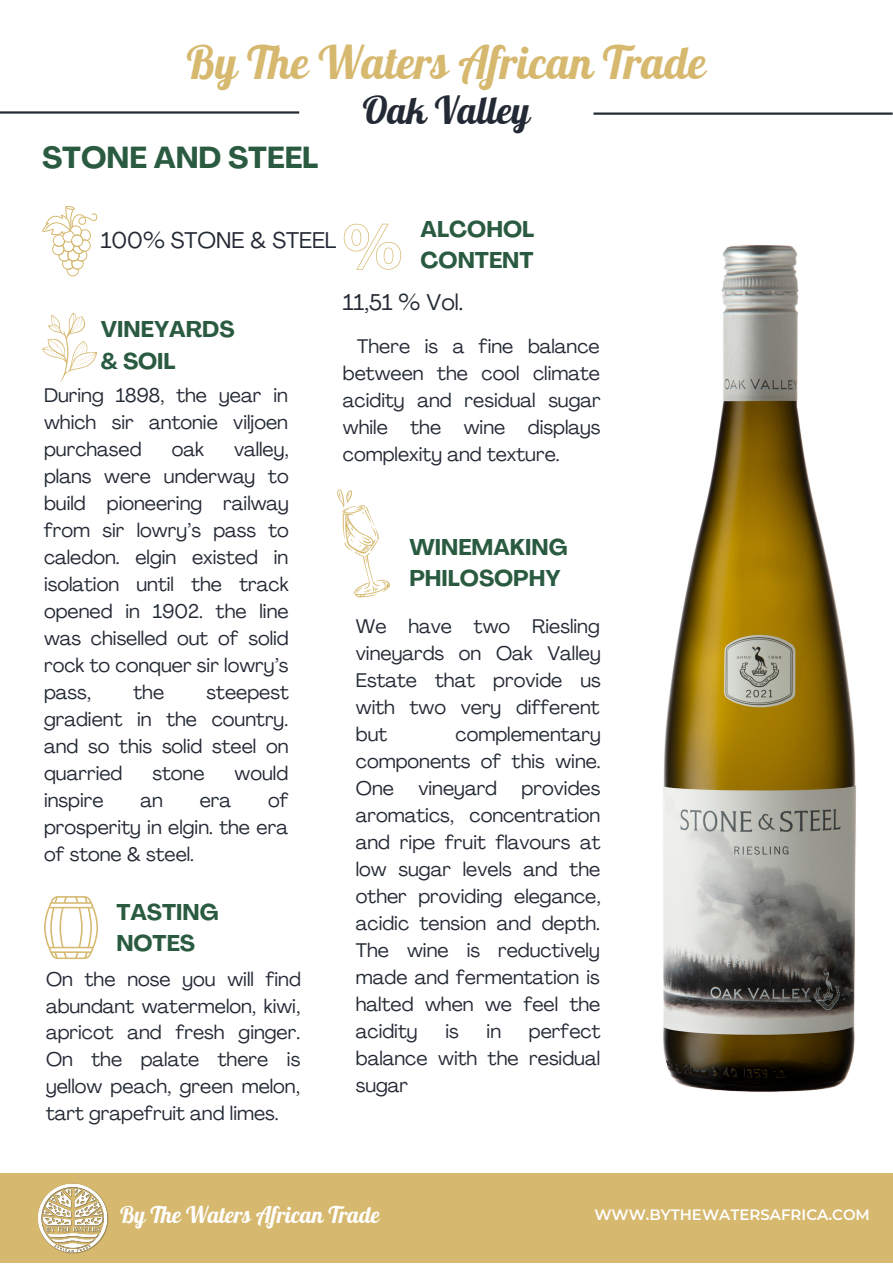
<style>
.page{position:relative;width:893px;height:1264px;background:#fff}
.page>*{position:absolute;margin:0;border:0;box-sizing:border-box;transform-origin:0 0}
.t1{font:45px "Lobster";color:#d6b86e}
.t2{font:37.5px "Lobster";color:#242a35}
.t3{font:700 30px "Agrandir";color:#2a5b41}
.t4{font:700 22.5px/31.5px "Agrandir";color:#2a5b41}
.t5{font:22.5px "Agrandir";color:#242a35}
.t6{font:22.5px "Lobster";color:#fff}
.t7{font:19.5px/27px "Agrandir";color:#242a35;text-align:justify}
.t8{font:600 15px "Montserrat";color:#fff}
</style>
<div class="page">
<svg style="left:42px;top:206px;width:55px;height:70px"></svg>
<svg style="left:42px;top:312px;width:55px;height:70px"></svg>
<div style="left:0;top:1173px;width:892px;height:89px;background:#d6b86e"></div>
<img style="left:38px;top:1183px;width:71px;height:71px">
<svg style="left:344px;top:224px;width:57px;height:46px"></svg>
<hr style="left:0;top:111px;width:299px;height:3px;background:#242a35">
<hr style="left:593px;top:112px;width:299px;height:3px;background:#242a35">
<svg style="left:337px;top:489px;width:53px;height:108px"></svg>
<svg style="left:44px;top:896px;width:54px;height:63px"></svg>
<img style="left:663px;top:245px;width:194px;height:848px">
<p class="t1" style="left:186px;top:34px;width:521px">By The Waters African Trade</p>
<p class="t3" style="left:42px;top:145px;width:278px">STONE AND STEEL</p>
<p class="t5" style="left:101px;top:231px;width:237px">100% STONE &amp; STEEL</p>
<p class="t2" style="left:362px;top:86px;width:169px">Oak Valley</p>
<p class="t4" style="left:420px;top:215px;width:115px">ALCOHOL</p>
<p class="t4" style="left:420px;top:247px;width:114px">CONTENT</p>
<p class="t4" style="left:101px;top:315px;width:135px">VINEYARDS</p>
<p class="t4" style="left:101px;top:347px;width:76px">&amp; SOIL</p>
<p class="t7" style="left:44px;top:384px;width:245px">During 1898, the year in which sir antonie viljoen purchased</p>
<p class="t7" style="left:44px;top:437px;width:246px;text-indent:190px">valley, plans were underway to build pioneering railway from sir lowry’s pass to caledon. elgin existed in isolation until the track opened in 1902. the line was chiselled out of solid rock to conquer sir lowry’s pass,</p>
<p class="t7" style="left:172px;top:437px;width:34px">oak</p>
<p class="t7" style="left:133px;top:680px;width:32px">the</p>
<p class="t7" style="left:44px;top:680px;width:246px;text-indent:162px">steepest gradient in the country. and so this solid steel on quarried</p>
<p class="t7" style="left:152px;top:761px;width:54px">stone</p>
<p class="t7" style="left:234px;top:761px;width:55px">would</p>
<p class="t7" style="left:44px;top:788px;width:246px;text-indent:224px">of prosperity in elgin. the era of stone &amp; steel.</p>
<p class="t7" style="left:44px;top:788px;width:61px">inspire</p>
<p class="t7" style="left:140px;top:788px;width:24px">an</p>
<p class="t7" style="left:200px;top:788px;width:33px">era</p>
<p class="t4" style="left:116px;top:898px;width:104px">TASTING<br>NOTES</p>
<p class="t7" style="left:46px;top:967px;width:256px">On the nose you will find abundant watermelon, kiwi, apricot and fresh ginger.<br>On the palate there is yellow peach, green melon, tart grapefruit and limes.</p>
<p class="t5" style="left:343px;top:293px;width:122px">11,51 % Vol.</p>
<p class="t7" style="left:343px;top:335px;width:259px;text-indent:14px">There is a fine balance between the cool climate acidity and residual sugar while the wine displays complexity and texture.</p>
<p class="t4" style="left:409px;top:533px;width:160px">WINEMAKING<br>PHILOSOPHY</p>
<p class="t7" style="left:356px;top:614px;width:246px">We have two Riesling vineyards on Oak Valley Estate that provide us with two very different but</p>
<p class="t7" style="left:356px;top:722px;width:246px;text-indent:100px">complementary components of this wine.<br>One</p>
<p class="t7" style="left:356px;top:776px;width:246px;text-indent:166px">provides aromatics, concentration and ripe fruit flavours at low sugar levels and the other providing elegance, acidic tension and depth.<br>The wine is reductively made and fermentation is halted when we feel the acidity</p>
<p class="t7" style="left:418px;top:776px;width:80px">vineyard</p>
<p class="t7" style="left:356px;top:1019px;width:246px;text-indent:173px">perfect balance with the residual sugar</p>
<p class="t7" style="left:445px;top:1019px;width:15px">is</p>
<p class="t7" style="left:486px;top:1019px;width:16px">in</p>
<p class="t6" style="left:120px;top:1200px;width:261px">By The Waters African Trade</p>
<p class="t8" style="left:594px;top:1204px;width:277px">WWW.BYTHEWATERSAFRICA.COM</p>
</div>
